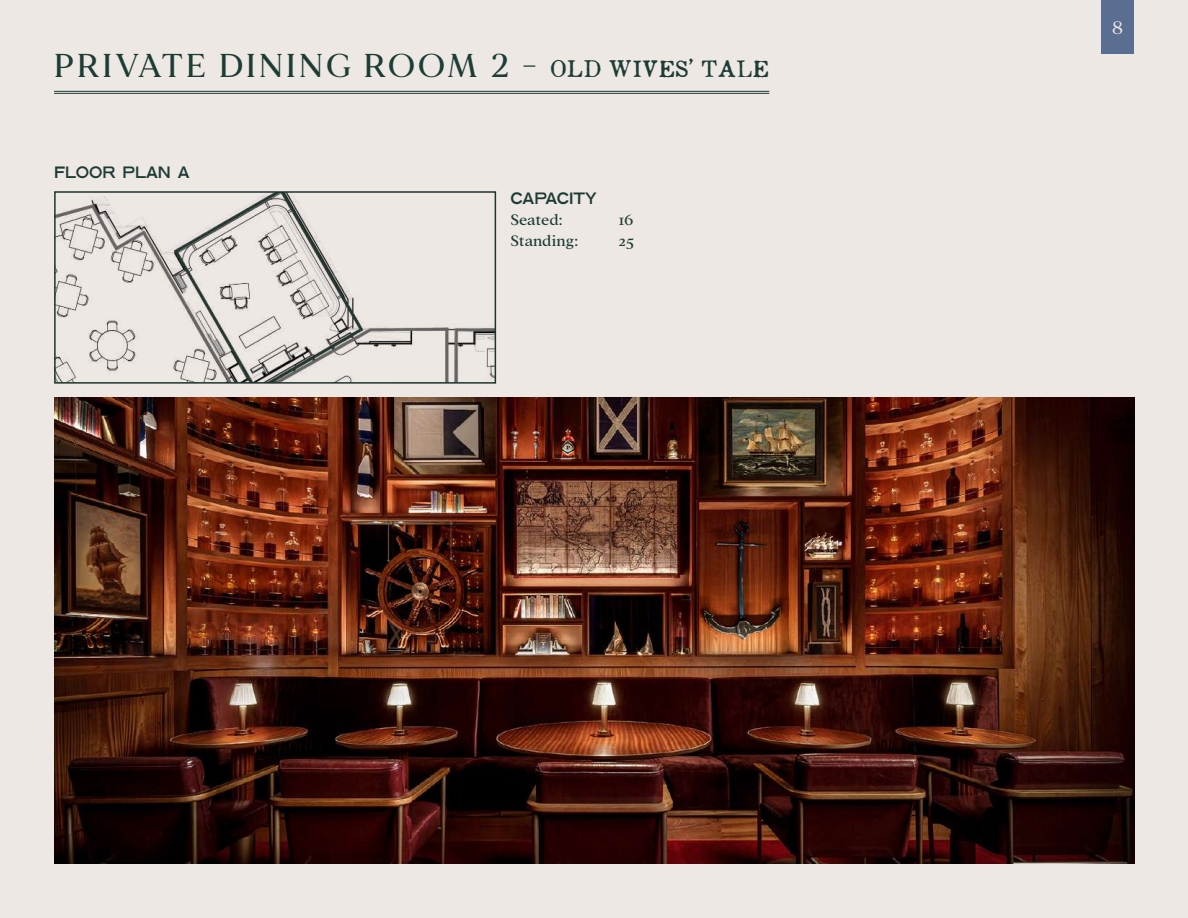
<style>
.page{position:relative;width:1188px;height:918px;background:#ede8e4}
.page>*{position:absolute;margin:0;border:0;box-sizing:border-box;transform-origin:0 0}
.t1{font:500 33px "MADE Mirage";letter-spacing:.1em;color:#1d3c34}
.t2{font:500 18px "MADE Mirage";color:#ede8e4}
.t3{font:16.5px "Addington CF";color:#1d3c34}
.t4{font:16.5px "Hamburg Hand";color:#1d3c34}
.s1{font-family:"Appareo";font-weight:900;font-size:24px}
</style>
<div class="page">
<div style="left:1102px;top:0;width:32px;height:54px;background:#5a6e92"></div>
<hr style="left:54px;top:91px;width:715px;height:1px;background:#1d3c34">
<hr style="left:54px;top:93px;width:715px;height:1px;background:#1d3c34">
<img style="left:54px;top:397px;width:1081px;height:467px">
<img style="left:57px;top:194px;width:436px;height:187px">
<div style="left:54px;top:191px;width:442px;height:193px;border:2px solid #1d3c34"></div>
<p class="t1" style="left:54px;top:45px;width:717px">PRIVATE DINING ROOM 2 - <span class="s1">OLD WIVES’ TALE</span></p>
<p class="t4" style="left:54px;top:163px;width:25px">FLOOR</p>
<p class="t4" style="left:123px;top:163px;width:13px">PLAN</p>
<p class="t4" style="left:178px;top:163px;width:13px">A</p>
<p class="t4" style="left:510px;top:189px;width:12px">CAPACIT</p>
<p class="t4" style="left:585px;top:189px;width:13px">Y</p>
<p class="t3" style="left:510px;top:210px;width:54px">Seated:</p>
<p class="t3" style="left:618px;top:210px;width:17px">16</p>
<p class="t3" style="left:510px;top:231px;width:69px">Standing:</p>
<p class="t3" style="left:618px;top:231px;width:17px">25</p>
<p class="t2" style="left:1112px;top:16px;width:12px">8</p>
</div>
